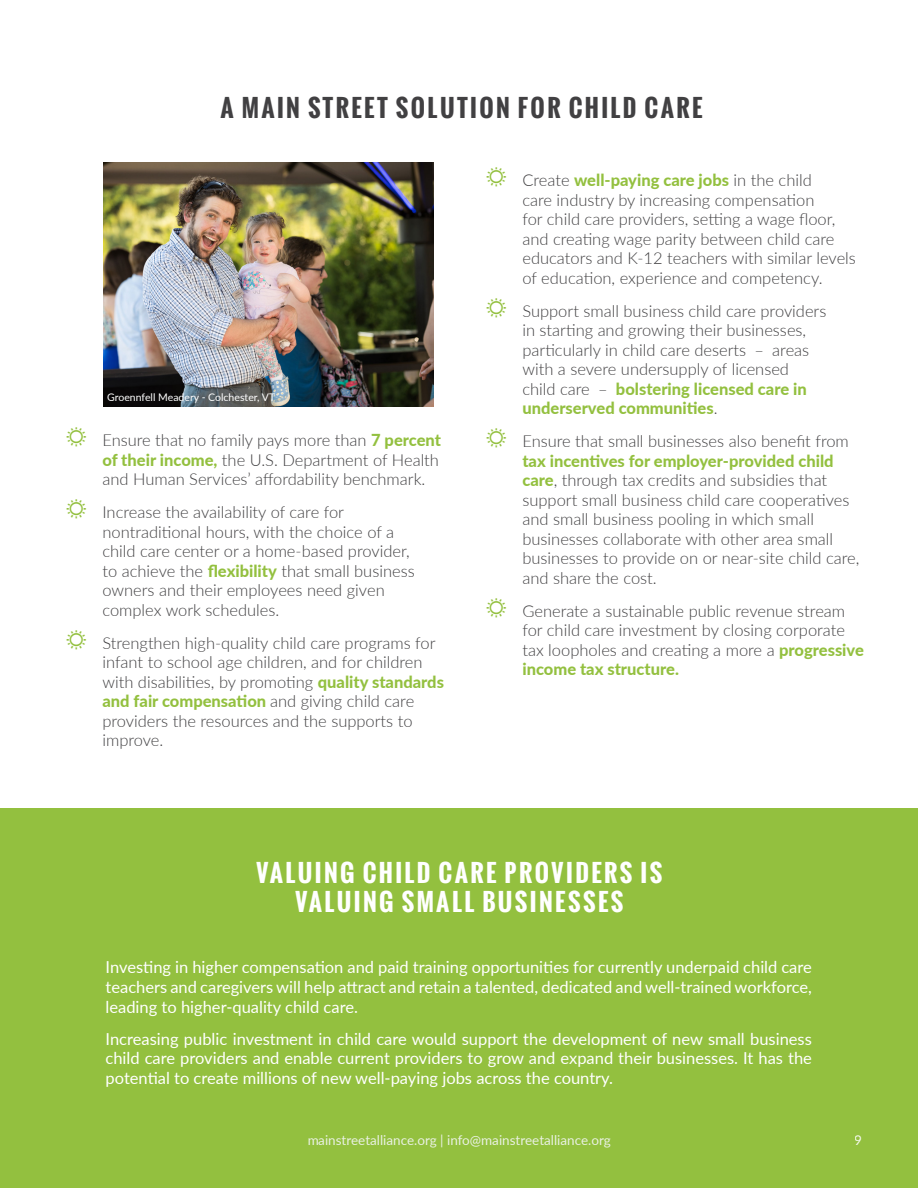
<style>
.page{position:relative;width:918px;height:1188px;background:#fff}
.page>*{position:absolute;margin:0;border:0;box-sizing:border-box;transform-origin:0 0}
.Header_-_Align_Cente{font:700 24px "Oswald";letter-spacing:.1em;color:#fff}
.Header_-_Align_Cente-2{font:700 24px "Oswald";letter-spacing:.1em;color:#414042}
.t1{font:300 16.5px/19.5px "Lato";color:#414042}
.Body_Text{font:16.5px/19.8px "Lato";color:#fff;text-align:justify}
.t2{font:13.5px "Lato";color:#f3f6f5}
.t3{font:13.5px "Lato";color:#fff}
.Body_Text-2{font:10.5px "Lato";color:#fff}
.s1{font-weight:400;font-size:25.5px;color:#93c03f}
.s2{font-weight:800;color:#93c03f}
</style>
<div class="page">
<div style="left:0;top:809px;width:918px;height:379px;background:#93c03f"></div>
<img style="left:104px;top:163px;width:330px;height:244px">
<p class="Header_-_Align_Cente-2" style="left:220px;top:90px;width:484px">A MAIN STREET SOLUTION FOR CHILD CARE</p>
<p class="Body_Text-2" style="left:107px;top:390px;width:170px">Groennfell Meadery - Colchester, VT</p>
<p class="t1" style="left:102px;top:430px;width:340px;text-indent:-36px"><span class="s1">☼</span> Ensure that no family pays more than <span class="s2">7 percent of their income,</span> the U.S. Department of Health and Human Services’ affordability benchmark.</p>
<p class="t1" style="left:102px;top:502px;width:314px;text-indent:-36px"><span class="s1">☼</span> Increase the availability of care for nontraditional hours, with the choice of a child care center or a home-based provider, to achieve the <span class="s2">flexibility</span> that small business owners and their employees need given complex work schedules.</p>
<p class="t1" style="left:102px;top:632px;width:343px;text-indent:-36px"><span class="s1">☼</span> Strengthen high-quality child care programs for infant to school age children, and for children with disabilities, by promoting <span class="s2">quality standards and fair compensation</span> and giving child care providers the resources and the supports to improve.</p>
<p class="t1" style="left:522px;top:170px;width:335px;text-indent:-36px"><span class="s1">☼</span> Create <span class="s2">well-paying care jobs</span> in the child<br>care industry by increasing compensation<br>for child care providers, setting a wage floor, and creating wage parity between child care educators and K-12 teachers with similar levels of education, experience and competency.</p>
<p class="t1" style="left:522px;top:301px;width:305px;text-indent:-36px"><span class="s1">☼</span> Support small business child care providers in starting and growing their businesses, particularly in child care deserts – areas with a severe undersupply of licensed<br>child care – <span class="s2">bolstering licensed care in underserved communities</span>.</p>
<p class="t1" style="left:522px;top:431px;width:339px;text-indent:-36px"><span class="s1">☼</span> Ensure that small businesses also benefit from <span class="s2">tax incentives for employer-provided child care</span>, through tax credits and subsidies that support small business child care cooperatives and small business pooling in which small businesses collaborate with other area small businesses to provide on or near-site child care, and share the cost.</p>
<p class="t1" style="left:522px;top:601px;width:343px;text-indent:-36px"><span class="s1">☼</span> Generate a sustainable public revenue stream for child care investment by closing corporate tax loopholes and creating a more a <span class="s2">progressive income tax structure.</span></p>
<p class="Header_-_Align_Cente" style="left:256px;top:855px;width:408px">VALUING CHILD CARE PROVIDERS IS</p>
<p class="Header_-_Align_Cente" style="left:295px;top:884px;width:330px">VALUING SMALL BUSINESSES</p>
<p class="Body_Text" style="left:106px;top:957px;width:708px">Investing in higher compensation and paid training opportunities for currently underpaid child care teachers and caregivers will help attract and retain a talented, dedicated and well-trained workforce, leading to higher-quality child care.</p>
<p class="Body_Text" style="left:106px;top:1028px;width:708px">Increasing public investment in child care would support the development of new small business child care providers and enable current providers to grow and expand their businesses. It has the potential to create millions of new well-paying jobs across the country.</p>
<p class="t2" style="left:307px;top:1130px;width:305px">mainstreetalliance.org | info@mainstreetalliance.org</p>
<p class="t3" style="left:855px;top:1130px;width:9px">9</p>
</div>
